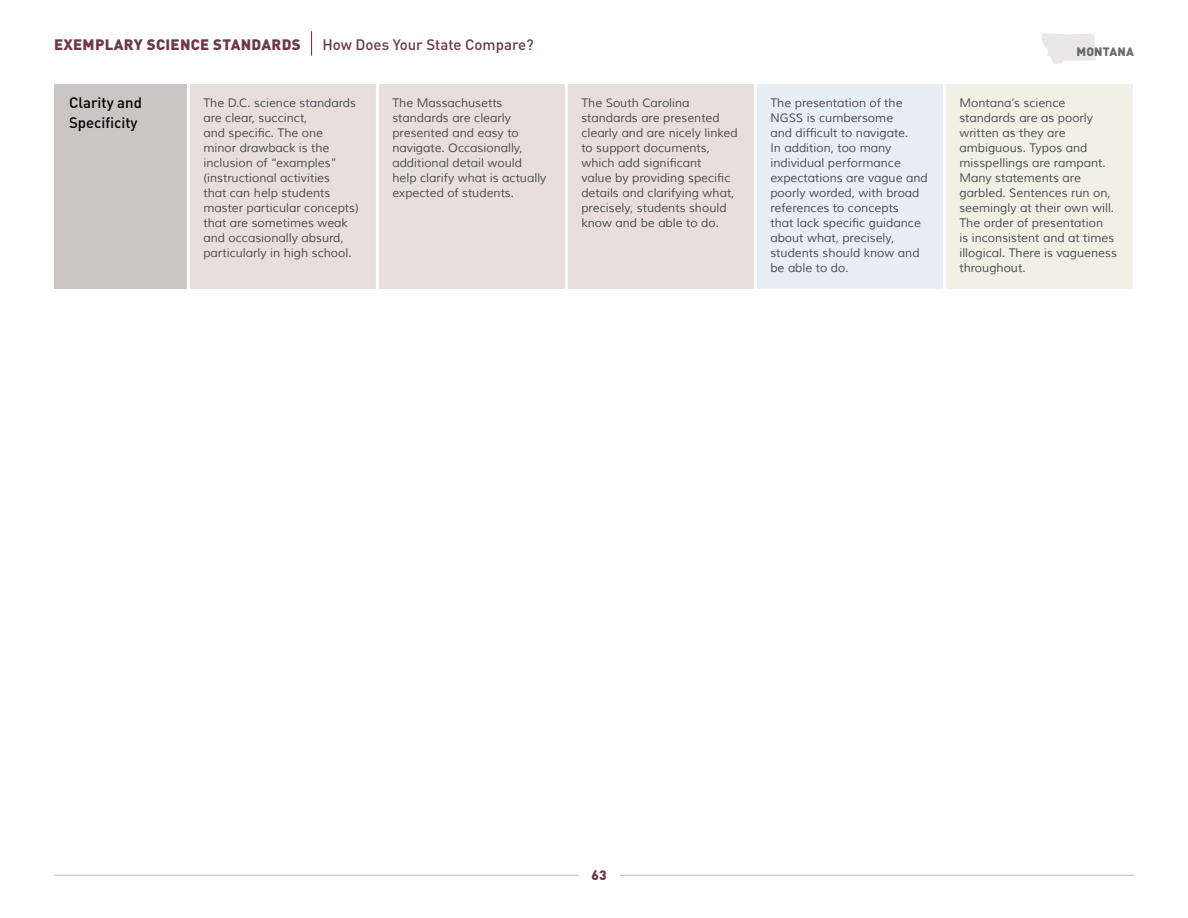
<style>
.page{position:relative;width:1188px;height:918px;background:#fff}
.page>*{position:absolute;margin:0;border:0;box-sizing:border-box;transform-origin:0 0}
.t1{font:900 15px "DIN";letter-spacing:.02em;color:#6d3945}
.t2{font:500 15px "DIN";color:#6d3945}
.t3{font:500 15px/19.5px "DIN";color:#000}
.t4{font:900 13.5px "DIN";color:#6d3945}
.t5{font:12px/15px "Muli";color:#4d4d4f}
.t6{font:900 12px "DIN";color:#6f6868}
</style>
<div class="page">
<svg style="left:1041px;top:33px;width:55px;height:31px"></svg>
<hr style="left:54px;top:875px;width:1080px;height:1px;background:#bbb7b7">
<div style="left:579px;top:857px;width:40px;height:40px;background:#fff"></div>
<svg style="left:311px;top:31px;width:1px;height:25px"></svg>
<div style="left:54px;top:82px;width:134px;height:208px;background:#cac6c6"></div>
<div style="left:190px;top:84px;width:564px;height:205px;background:#e7dede"></div>
<div style="left:755px;top:82px;width:189px;height:208px;background:#e7eef4"></div>
<div style="left:944px;top:82px;width:189px;height:208px;background:#f0f1e4"></div>
<hr style="left:54px;top:81px;width:134px;height:3px;background:#fff">
<hr style="left:187px;top:84px;width:3px;height:205px;background:#fff">
<hr style="left:376px;top:84px;width:3px;height:205px;background:#fff">
<hr style="left:565px;top:84px;width:3px;height:205px;background:#fff">
<hr style="left:755px;top:81px;width:189px;height:3px;background:#fff">
<hr style="left:754px;top:84px;width:3px;height:205px;background:#fff">
<hr style="left:944px;top:81px;width:189px;height:3px;background:#fff">
<hr style="left:943px;top:84px;width:3px;height:205px;background:#fff">
<hr style="left:54px;top:289px;width:134px;height:3px;background:#fff">
<hr style="left:755px;top:289px;width:189px;height:3px;background:#fff">
<hr style="left:944px;top:289px;width:189px;height:3px;background:#fff">
<p class="t1" style="left:54px;top:34px;width:247px">EXEMPLARY SCIENCE STANDARDS</p>
<p class="t2" style="left:322px;top:35px;width:213px">How Does Your State Compare?</p>
<p class="t6" style="left:1076px;top:44px;width:27px">MONTANA</p>
<p class="t3" style="left:69px;top:93px;width:75px">Clarity and<br>Specificity</p>
<p class="t5" style="left:203px;top:96px;width:157px">The D.C. science standards are clear, succinct,<br>and specific. The one minor drawback is the inclusion of “examples” (instructional activities<br>that can help students master particular concepts) that are sometimes weak and occasionally absurd, particularly in high school.</p>
<p class="t5" style="left:392px;top:96px;width:156px">The Massachusetts standards are clearly presented and easy to navigate. Occasionally, additional detail would help clarify what is actually expected of students.</p>
<p class="t5" style="left:581px;top:96px;width:158px">The South Carolina standards are presented clearly and are nicely linked to support documents, which add significant<br>value by providing specific details and clarifying what, precisely, students should know and be able to do.</p>
<p class="t5" style="left:770px;top:96px;width:159px">The presentation of the<br>NGSS is cumbersome<br>and difficult to navigate.<br>In addition, too many individual performance expectations are vague and poorly worded, with broad references to concepts<br>that lack specific guidance about what, precisely, students should know and be able to do.</p>
<p class="t5" style="left:959px;top:96px;width:159px">Montana’s science standards are as poorly written as they are ambiguous. Typos and misspellings are rampant.<br>Many statements are garbled. Sentences run on, seemingly at their own will.<br>The order of presentation<br>is inconsistent and at times illogical. There is vagueness throughout.</p>
<p class="t4" style="left:592px;top:866px;width:17px">63</p>
</div>
